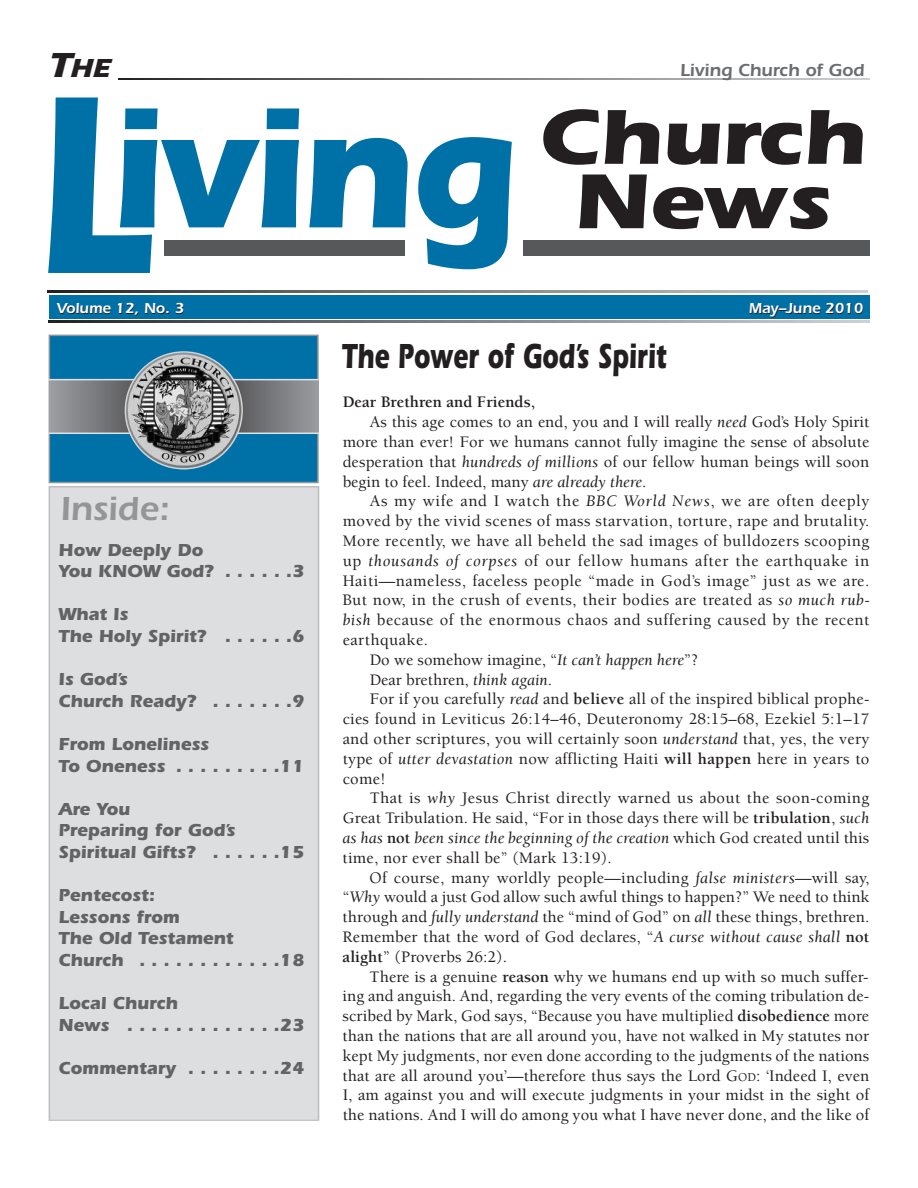
<style>
.page{position:relative;width:918px;height:1188px;background:#fff}
.page>*{position:absolute;margin:0;border:0;box-sizing:border-box;transform-origin:0 0}
.t1{font:700 80.55px/64.3px "ITC Eras Std";letter-spacing:-.015em;color:#231f20;scale:1.15 1}
.t2{font:700 36px "ITC Eras Std";color:#231f20;scale:.7 1}
.t3{font:600 34.5px "ITC Eras Std";color:#939598}
.t4{font:italic 700 27px "ITC Eras Std";color:#231f20}
.t5{font:700 18px/21.6px "ITC Eras Std";color:#636366}
.t6{font:600 18px "ITC Eras Std";color:#6c6d70}
.t7{font:500 16.5px "Berkeley Std";letter-spacing:.01em;color:#231f20}
.t8{font:500 16.5px "Berkeley Std";letter-spacing:.03em;color:#231f20}
.t9{font:500 16.5px "Berkeley Std";letter-spacing:.04em;color:#231f20}
.t10{font:italic 16.5px "Berkeley Std";letter-spacing:.005em;color:#231f20}
.t11{font:700 16.5px "Berkeley Std";color:#231f20}
.t12{font:600 15px "ITC Eras Std";color:#fff}
.s1{font-size:36px}
.s2{font-size:263.1px;color:#0071a7}
.s3{font-size:175.2px;color:#0071a7}
.s4{font-size:176.7px;color:#0071a7}
.s5{font-weight:400;font-style:italic}
.s6{font-weight:700}
.s7{font-weight:700;font-style:normal}
.s8{font-weight:500;font-style:normal}
.s9{font-size:12.3px}
</style>
<div class="page">
<svg style="left:49px;top:320px;width:820px;height:2px;background:#7d7e81"></svg>
<div style="left:49px;top:295px;width:820px;height:24px;background:#0071a7"></div>
<svg style="left:119px;top:78px;width:750px;height:2px"></svg>
<div style="left:50px;top:488px;width:268px;height:631px;background:#dddee0"></div>
<div style="left:49px;top:486px;width:270px;height:635px;border:2px solid #bcbdc0"></div>
<div style="left:50px;top:336px;width:267px;height:146px;background:#0071a7"></div>
<div style="left:49px;top:335px;width:270px;height:148px;border:2px solid #939598"></div>
<svg style="left:50px;top:380px;width:268px;height:53px;background:#7f8184"></svg>
<hr style="left:49px;top:379px;width:270px;height:1px;background:#e0e1e3">
<hr style="left:49px;top:433px;width:270px;height:1px;background:#e0e1e3">
<svg style="left:125px;top:351px;width:118px;height:119px"></svg>
<svg style="left:47px;top:291px;width:821px;height:2px;background:#7d7e81"></svg>
<div style="left:164px;top:241px;width:241px;height:15px;background:#57585a"></div>
<div style="left:523px;top:241px;width:346px;height:15px;background:#57585a"></div>
<h3 class="t4" style="left:47px;top:59px;width:69px"><span class="s1">T</span>HE</h3>
<p class="t6" style="left:680px;top:64px;width:186px">Living Church of God</p>
<h1 class="t1" style="left:573px;top:113px;width:256px;text-indent:-538px"><span class="s2">L</span><span class="s3">ivin</span><span class="s4">g</span> Church<br>News</h1>
<p class="t12" style="left:57px;top:303px;width:129px">Volume 12, No. 3</p>
<p class="t12" style="left:749px;top:303px;width:116px">May–June 2010</p>
<h3 class="t3" style="left:60px;top:497px;width:111px">Inside:</h3>
<p class="t5" style="left:58px;top:541px;width:247px">How Deeply Do<br>You KNOW God? . . . . . .3</p>
<p class="t5" style="left:58px;top:605px;width:247px">What Is<br>The Holy Spirit? . . . . . .6</p>
<p class="t5" style="left:58px;top:670px;width:247px">Is God’s<br>Church Ready? . . . . . . .9</p>
<p class="t5" style="left:58px;top:735px;width:247px">From Loneliness<br>To Oneness . . . . . . . . .11</p>
<p class="t5" style="left:59px;top:800px;width:247px">Are You<br>Preparing for God’s<br>Spiritual Gifts? . . . . . .15</p>
<p class="t5" style="left:59px;top:886px;width:247px">Pentecost:<br>Lessons from<br>The Old Testament<br>Church . . . . . . . . . . . .18</p>
<p class="t5" style="left:59px;top:994px;width:247px">Local Church<br>News . . . . . . . . . . . . .23</p>
<p class="t5" style="left:59px;top:1059px;width:247px">Commentary . . . . . . . .24</p>
<h2 class="t2" style="left:342px;top:343px;width:465px">The Power of God’s Spirit</h2>
<p class="t11" style="left:343px;top:396px;width:194px">Dear Brethren and Friends,</p>
<p class="t7" style="left:370px;top:416px;width:501px">As this age comes to an end, you and I will really <span class="s5">need</span> God’s Holy Spirit</p>
<p class="t7" style="left:343px;top:435px;width:528px">more than ever! For we humans cannot fully imagine the sense of absolute</p>
<p class="t7" style="left:343px;top:455px;width:528px">desperation that <span class="s5">hundreds of millions</span> of our fellow human beings will soon</p>
<p class="t7" style="left:343px;top:475px;width:305px">begin to feel. Indeed, many <span class="s5">are already there</span>.</p>
<p class="t9" style="left:370px;top:495px;width:501px">As my wife and I watch the <span class="s5">BBC World News</span>, we are often deeply</p>
<p class="t8" style="left:343px;top:515px;width:528px">moved by the vivid scenes of mass starvation, torture, rape and brutality.</p>
<p class="t8" style="left:343px;top:534px;width:528px">More recently, we have all beheld the sad images of bulldozers scooping</p>
<p class="t9" style="left:343px;top:554px;width:528px">up <span class="s5">thousands of corpses</span> of our fellow humans after the earthquake in</p>
<p class="t8" style="left:343px;top:574px;width:528px">Haiti—nameless, faceless people “made in God’s image” just as we are.</p>
<p class="t8" style="left:343px;top:594px;width:529px">But now, in the crush of events, their bodies are treated as <span class="s5">so much rub-</span></p>
<p class="t8" style="left:343px;top:614px;width:528px"><span class="s5">bish</span> because of the enormous chaos and suffering caused by the recent</p>
<p class="t8" style="left:343px;top:633px;width:87px">earthquake.</p>
<p class="t7" style="left:370px;top:653px;width:330px">Do we somehow imagine, “<span class="s5">It can’t happen here</span>”?</p>
<p class="t7" style="left:370px;top:673px;width:184px">Dear brethren, <span class="s5">think again</span>.</p>
<p class="t7" style="left:370px;top:693px;width:501px">For if you carefully <span class="s5">read</span> and <span class="s6">believe</span> all of the inspired biblical prophe-</p>
<p class="t7" style="left:343px;top:713px;width:528px">cies found in Leviticus 26:14–46, Deuteronomy 28:15–68, Ezekiel 5:1–17</p>
<p class="t7" style="left:343px;top:732px;width:528px">and other scriptures, you will certainly soon <span class="s5">understand</span> that, yes, the very</p>
<p class="t7" style="left:343px;top:752px;width:528px">type of <span class="s5">utter devastation</span> now afflicting Haiti <span class="s6">will happen</span> here in years to</p>
<p class="t7" style="left:343px;top:772px;width:45px">come!</p>
<p class="t7" style="left:370px;top:792px;width:501px">That is <span class="s5">why</span> Jesus Christ directly warned us about the soon-coming</p>
<p class="t7" style="left:343px;top:812px;width:528px">Great Tribulation. He said, “For in those days there will be <span class="s6">tribulation</span>, <span class="s5">such</span></p>
<p class="t10" style="left:343px;top:831px;width:528px">as has <span class="s7">not</span> been since the beginning of the creation <span class="s8">which God created until this</span></p>
<p class="t7" style="left:343px;top:851px;width:271px">time, nor ever shall be” (Mark 13:19).</p>
<p class="t7" style="left:370px;top:871px;width:501px">Of course, many worldly people—including <span class="s5">false ministers</span>—will say,</p>
<p class="t7" style="left:343px;top:891px;width:528px">“<span class="s5">Why</span> would a just God allow such awful things to happen?” We need to think</p>
<p class="t7" style="left:343px;top:911px;width:528px">through and <span class="s5">fully understand</span> the “mind of God” on <span class="s5">all</span> these things, brethren.</p>
<p class="t7" style="left:343px;top:930px;width:528px">Remember that the word of God declares, “<span class="s5">A curse without cause shall</span> <span class="s6">not</span></p>
<p class="t7" style="left:343px;top:950px;width:166px"><span class="s6">alight</span>” (Proverbs 26:2).</p>
<p class="t7" style="left:370px;top:970px;width:500px">There is a genuine <span class="s6">reason</span> why we humans end up with so much suffer-</p>
<p class="t7" style="left:343px;top:990px;width:528px">ing and anguish. And, regarding the very events of the coming tribulation de-</p>
<p class="t7" style="left:343px;top:1010px;width:528px">scribed by Mark, God says, “Because you have multiplied <span class="s6">disobedience</span> more</p>
<p class="t7" style="left:343px;top:1029px;width:528px">than the nations that are all around you, have not walked in My statutes nor</p>
<p class="t7" style="left:343px;top:1049px;width:528px">kept My judgments, nor even done according to the judgments of the nations</p>
<p class="t7" style="left:343px;top:1069px;width:528px">that are all around you’—therefore thus says the Lord G<span class="s9">OD</span>: ‘Indeed I, even</p>
<p class="t7" style="left:343px;top:1089px;width:528px">I, am against you and will execute judgments in your midst in the sight of</p>
<p class="t7" style="left:343px;top:1109px;width:528px">the nations. And I will do among you what I have never done, and the like of</p>
</div>
